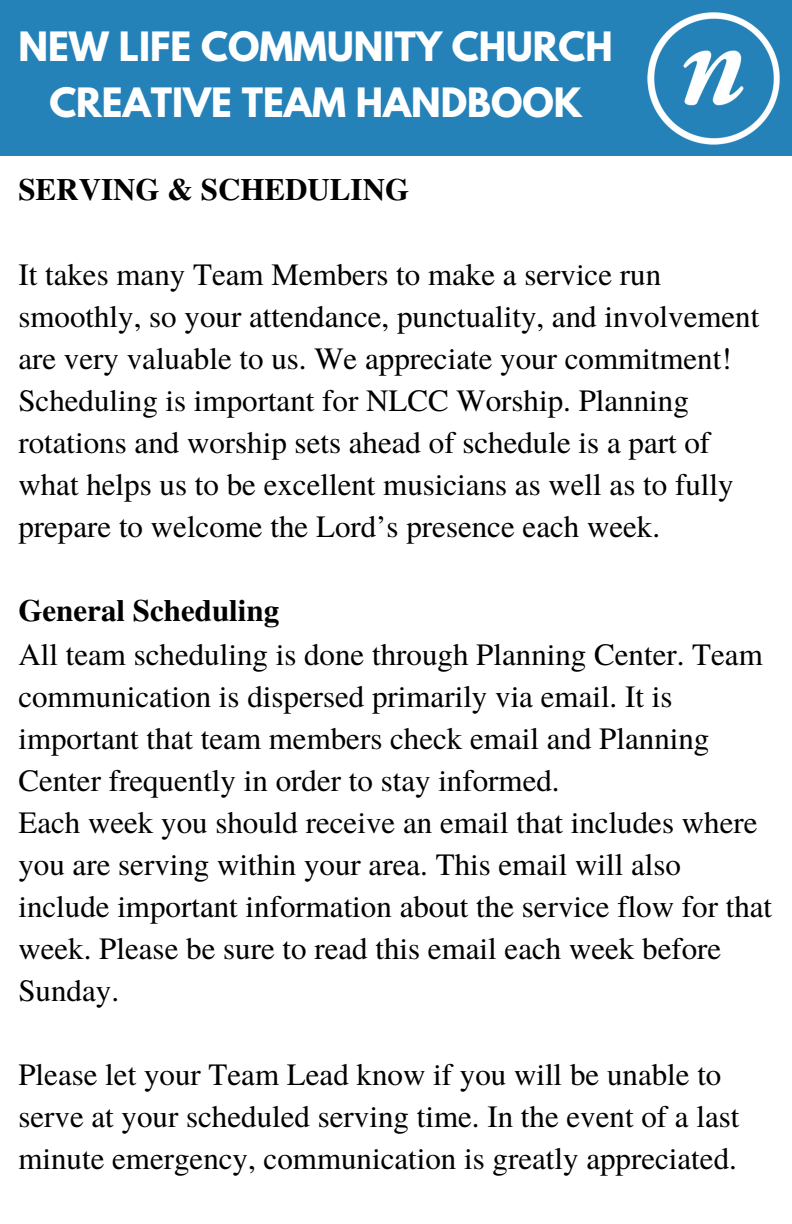
<style>
.page{position:relative;width:792px;height:1224px;background:#fff}
.page>*{position:absolute;margin:0;border:0;box-sizing:border-box;transform-origin:0 0}
.t1{font:700 35.8px "League Spartan";color:#fff}
.t2{font:31px/42px "Te X Gyre Termes";color:#000}
.t3{font:700 31px "Te X Gyre Termes";color:#000}
</style>
<div class="page">
<div style="left:0;top:0;width:792px;height:156px;background:#2582b8"></div>
<img style="left:647px;top:12px;width:132px;height:132px">
<p class="t1" style="left:19px;top:29px;width:596px">NEW LIFE COMMUNITY CHURCH</p>
<p class="t1" style="left:49px;top:85px;width:534px">CREATIVE TEAM HANDBOOK</p>
<p class="t3" style="left:18px;top:165px;width:392px">SERVING &amp; SCHEDULING</p>
<p class="t2" style="left:18px;top:252px;width:742px">It takes many Team Members to make a service run smoothly, so your attendance, punctuality, and involvement are very valuable to us. We appreciate your commitment!</p>
<p class="t2" style="left:18px;top:378px;width:717px">Scheduling is important for NLCC Worship. Planning rotations and worship sets ahead of schedule is a part of what helps us to be excellent musicians as well as to fully prepare to welcome the Lord’s presence each week.</p>
<p class="t3" style="left:18px;top:587px;width:262px">General Scheduling</p>
<p class="t2" style="left:18px;top:632px;width:746px">All team scheduling is done through Planning Center. Team communication is dispersed primarily via email. It is important that team members check email and Planning Center frequently in order to stay informed.</p>
<p class="t2" style="left:18px;top:800px;width:755px">Each week you should receive an email that includes where you are serving within your area. This email will also include important information about the service flow for that week. Please be sure to read this email each week before Sunday.</p>
<p class="t2" style="left:18px;top:1052px;width:723px">Please let your Team Lead know if you will be unable to serve at your scheduled serving time. In the event of a last minute emergency, communication is greatly appreciated.</p>
</div>
